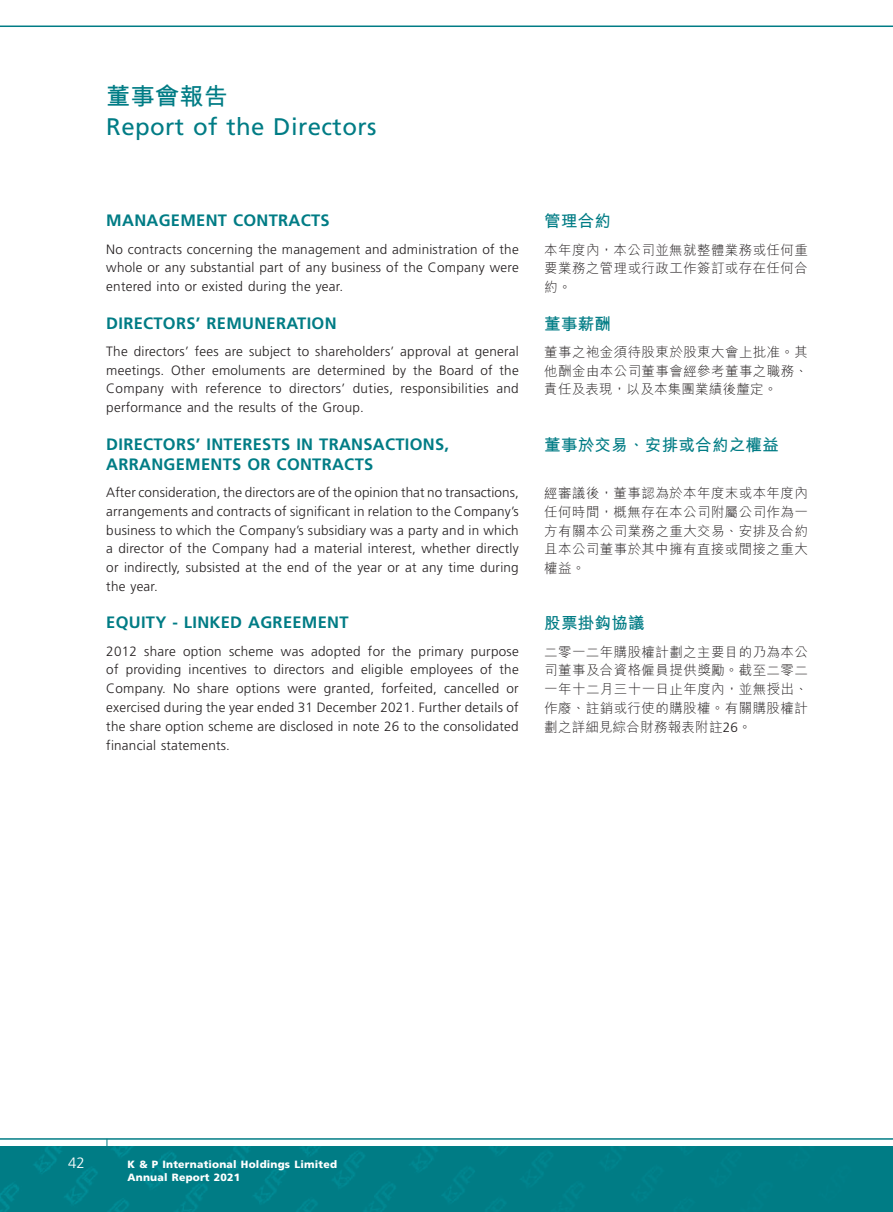
<style>
.page{position:relative;width:893px;height:1212px;background:#fff}
.page>*{position:absolute;margin:0;border:0;box-sizing:border-box;transform-origin:0 0}
.t1{font:24px "Frutiger LT Std";letter-spacing:.015em;color:#007c85}
.t2{font:24px "M Hei HK Bold E Ten B5 H";letter-spacing:.015em;color:#007c85}
.t3{font:700 16.5px/19.5px "Frutiger LT Std";letter-spacing:.015em;color:#007c85}
.t4{font:16.5px "M Hei HK Bold E Ten B5 H";letter-spacing:.015em;color:#007c85}
.t5{font:300 15px "Frutiger LT Std";color:#fff}
.t6{font:300 13.5px/18.8px "Frutiger LT Std";letter-spacing:.015em;color:#231f20;text-align:justify}
.t7{font:13.5px/18.8px "M Hei HK Light E Ten B5 H";letter-spacing:.03em;color:#231f20;text-align:justify}
.t8{font:900 10.5px/13.5px "Frutiger LT Std";letter-spacing:.02em;color:#fff}
.s1{font-family:"Frutiger LT Std";font-weight:300}
</style>
<div class="page">
<hr style="left:0;top:26px;width:893px;height:1px;background:#007c85">
<div style="left:0;top:1147px;width:893px;height:65px;background:#007c85"></div>
<hr style="left:0;top:1138px;width:893px;height:2px;background:#007c85">
<h1 class="t2" style="left:106px;top:87px;width:123px">董事會報告</h1>
<h1 class="t1" style="left:106px;top:116px;width:272px">Report of the Directors</h1>
<p class="t3" style="left:106px;top:212px;width:225px">MANAGEMENT CONTRACTS</p>
<p class="t6" style="left:106px;top:240px;width:414px">No contracts concerning the management and administration of the whole or any substantial part of any business of the Company were entered into or existed during the year.</p>
<p class="t3" style="left:106px;top:314px;width:232px">DIRECTORS’ REMUNERATION</p>
<p class="t6" style="left:106px;top:342px;width:414px">The directors’ fees are subject to shareholders’ approval at general meetings. Other emoluments are determined by the Board of the Company with reference to directors’ duties, responsibilities and performance and the results of the Group.</p>
<p class="t3" style="left:106px;top:436px;width:344px">DIRECTORS’ INTERESTS IN TRANSACTIONS,<br>ARRANGEMENTS OR CONTRACTS</p>
<p class="t6" style="left:106px;top:484px;width:414px">After consideration, the directors are of the opinion that no transactions, arrangements and contracts of significant in relation to the Company’s business to which the Company’s subsidiary was a party and in which a director of the Company had a material interest, whether directly or indirectly, subsisted at the end of the year or at any time during the year.</p>
<p class="t3" style="left:106px;top:614px;width:244px">EQUITY - LINKED AGREEMENT</p>
<p class="t6" style="left:106px;top:642px;width:414px">2012 share option scheme was adopted for the primary purpose of providing incentives to directors and eligible employees of the Company. No share options were granted, forfeited, cancelled or exercised during the year ended 31 December 2021. Further details of the share option scheme are disclosed in note 26 to the consolidated financial statements.</p>
<p class="t4" style="left:544px;top:215px;width:68px">管理合約</p>
<p class="t7" style="left:544px;top:242px;width:265px">本年度內，本公司並無就整體業務或任何重要業務之管理或行政工作簽訂或存在任何合約。</p>
<p class="t4" style="left:544px;top:317px;width:68px">董事薪酬</p>
<p class="t7" style="left:544px;top:344px;width:265px">董事之袍金須待股東於股東大會上批准。其他酬金由本公司董事會經參考董事之職務、責任及表現，以及本集團業績後釐定。</p>
<p class="t4" style="left:544px;top:439px;width:236px">董事於交易、安排或合約之權益</p>
<p class="t7" style="left:544px;top:485px;width:265px">經審議後，董事認為於本年度末或本年度內任何時間，概無存在本公司附屬公司作為一方有關本公司業務之重大交易、安排及合約且本公司董事於其中擁有直接或間接之重大權益。</p>
<p class="t4" style="left:544px;top:617px;width:102px">股票掛鈎協議</p>
<p class="t7" style="left:544px;top:644px;width:265px">二零一二年購股權計劃之主要目的乃為本公司董事及合資格僱員提供獎勵。截至二零二一年十二月三十一日止年度內，並無授出、作廢、註銷或行使的購股權。有關購股權計劃之詳細見綜合財務報表附註<span class="s1">26</span>。</p>
<p class="t5" style="left:68px;top:1156px;width:18px">42</p>
<p class="t8" style="left:128px;top:1158px;width:211px">K &amp; P International Holdings Limited<br>Annual Report 2021</p>
</div>
